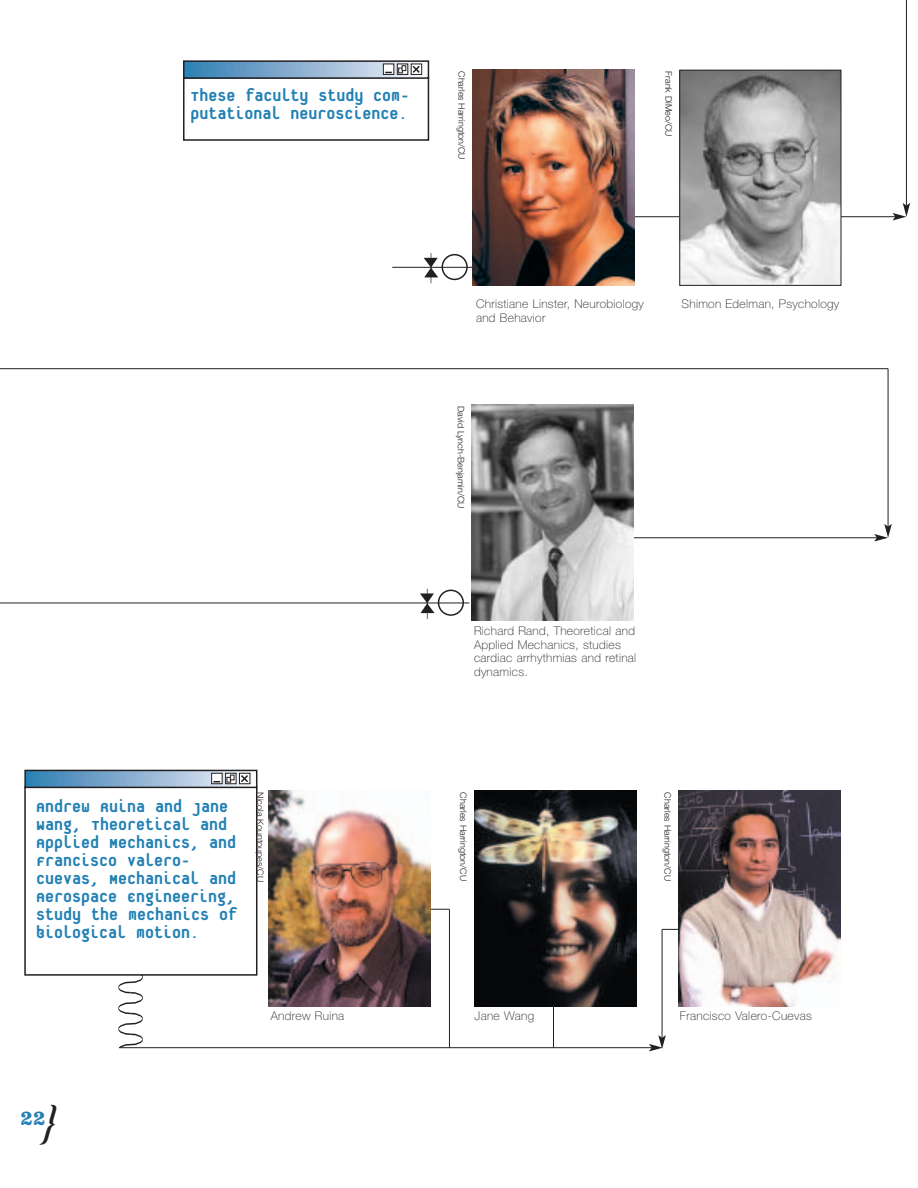
<style>
.page{position:relative;width:918px;height:1188px;background:#fff}
.page>*{position:absolute;margin:0;border:0;box-sizing:border-box;transform-origin:0 0}
.t1{font:italic 500 43.2px "Weidemann";color:#231f20}
.t2{font:800 19.5px/18px "Platelet";color:#2381b4}
.t3{font:700 17.55px "Belizio";color:#2381b4}
.t4{font:100 12px/14px "Helvetica Neue";letter-spacing:.03em;color:#231f20}
.t5{font:300 9px "Helvetica Neue";color:#231f20}
</style>
<div class="page">
<hr style="left:419px;top:909px;width:30px;height:1px;background:#231f20">
<hr style="left:662px;top:929px;width:1px;height:109px;background:#231f20">
<hr style="left:662px;top:929px;width:35px;height:1px;background:#231f20">
<hr style="left:553px;top:986px;width:1px;height:62px;background:#231f20">
<hr style="left:533px;top:537px;width:344px;height:1px;background:#231f20">
<hr style="left:888px;top:369px;width:1px;height:158px;background:#231f20">
<svg style="left:874px;top:524px;width:18px;height:18px"></svg>
<hr style="left:0;top:368px;width:888px;height:1px;background:#231f20">
<svg style="left:118px;top:976px;width:25px;height:72px"></svg>
<div style="left:24px;top:786px;width:233px;height:190px;border:2px solid #231f20"></div>
<div style="left:24px;top:770px;width:233px;height:18px;border:2px solid #231f20"></div>
<svg style="left:25px;top:770px;width:233px;height:17px;background:#809fb9"></svg>
<img style="left:472px;top:405px;width:162px;height:216px">
<img style="left:474px;top:791px;width:162px;height:216px">
<img style="left:678px;top:791px;width:162px;height:216px">
<img style="left:269px;top:791px;width:162px;height:216px">
<hr style="left:449px;top:909px;width:1px;height:139px;background:#231f20">
<hr style="left:0;top:603px;width:469px;height:1px;background:#231f20">
<hr style="left:427px;top:589px;width:1px;height:30px;background:#231f20">
<svg style="left:420px;top:590px;width:44px;height:26px"></svg>
<hr style="left:119px;top:1047px;width:533px;height:1px;background:#231f20">
<svg style="left:649px;top:1035px;width:17px;height:16px"></svg>
<hr style="left:392px;top:267px;width:81px;height:1px;background:#231f20">
<hr style="left:431px;top:253px;width:1px;height:30px;background:#231f20">
<svg style="left:424px;top:254px;width:44px;height:26px"></svg>
<hr style="left:520px;top:216px;width:375px;height:1px;background:#231f20">
<hr style="left:906px;top:0;width:1px;height:205px;background:#231f20">
<svg style="left:893px;top:203px;width:17px;height:17px"></svg>
<img style="left:681px;top:72px;width:158px;height:212px">
<div style="left:679px;top:70px;width:162px;height:216px;border:1px solid #231f20"></div>
<img style="left:472px;top:70px;width:162px;height:216px">
<div style="left:183px;top:77px;width:246px;height:64px;border:2px solid #231f20"></div>
<div style="left:183px;top:60px;width:246px;height:19px;border:2px solid #231f20"></div>
<svg style="left:184px;top:61px;width:245px;height:17px;background:#809fba"></svg>
<p class="t2" style="left:190px;top:85px;width:220px">These faculty study com&shy;putational neuroscience.</p>
<p class="t5" style="left:467px;top:71px;width:90px;rotate:90deg">Charles Harrington/CU</p>
<p class="t5" style="left:674px;top:71px;width:66px;rotate:90deg">Frank DiMeo/CU</p>
<p class="t4" style="left:476px;top:298px;width:169px">Christiane Linster, Neurobiology</p>
<p class="t4" style="left:682px;top:298px;width:159px">Shimon Edelman, Psychology</p>
<p class="t4" style="left:476px;top:311px;width:71px">and Behavior</p>
<p class="t5" style="left:467px;top:406px;width:104px;rotate:90deg">David Lynch-Benjamin/CU</p>
<p class="t4" style="left:474px;top:625px;width:164px">Richard Rand, Theoretical and<br>Applied Mechanics, studies cardiac arrhythmias and retinal dynamics.</p>
<p class="t2" style="left:36px;top:796px;width:202px">Andrew Ruina and Jane<br>Wang, Theoretical and<br>Applied Mechanics, and<br>Francisco Valero-<br>Cuevas, Mechanical and<br>Aerospace Engineering, study the mechanics of biological motion.</p>
<p class="t5" style="left:469px;top:792px;width:90px;rotate:90deg">Charles Harrington/CU</p>
<p class="t5" style="left:673px;top:792px;width:90px;rotate:90deg">Charles Harrington/CU</p>
<p class="t5" style="left:266px;top:792px;width:91px;rotate:90deg">Nicola Kountoupes/CU</p>
<h1 class="t1" style="left:45px;top:1105px;width:13px">}</h1>
<p class="t3" style="left:20px;top:1108px;width:27px">22</p>
<p class="t4" style="left:271px;top:1010px;width:75px">Andrew Ruina</p>
<p class="t4" style="left:475px;top:1010px;width:61px">Jane Wang</p>
<p class="t4" style="left:680px;top:1010px;width:133px">Francisco Valero-Cuevas</p>
</div>
